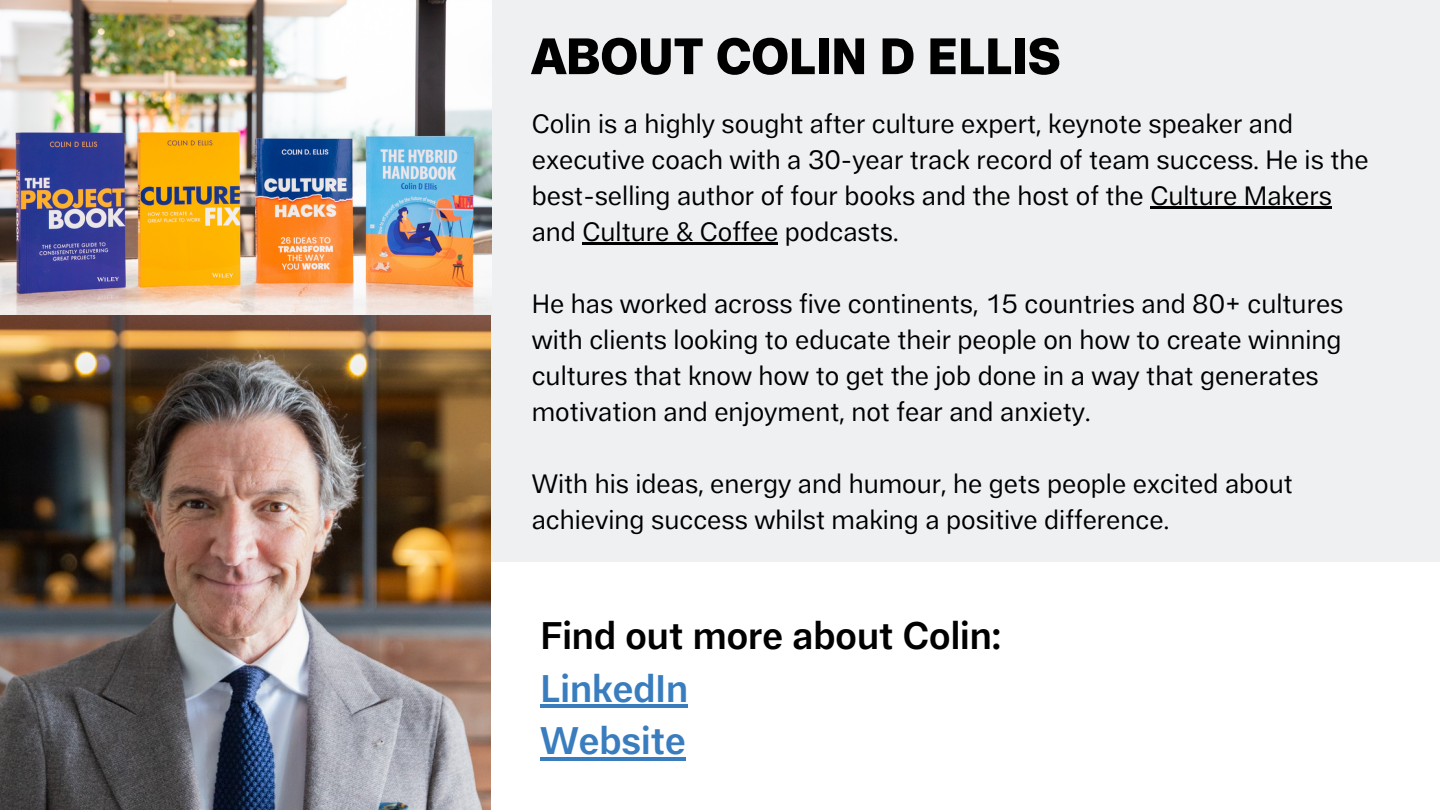
<style>
.page{position:relative;width:1440px;height:810px;background:#eff0f2}
.page>*{position:absolute;margin:0;border:0;box-sizing:border-box;transform-origin:0 0}
.t1{font:900 50px "Cabrion";color:#000}
.t2{font:600 37.6px "Cabrion";color:#010101}
.t3{font:600 37.6px "Cabrion";color:#397dbf}
.t4{font:26px/36px "Cabrion";color:#000}
</style>
<div class="page">
<div style="left:0;top:562px;width:1440px;height:248px;background:#fff"></div>
<img style="left:0;top:0;width:491px;height:810px">
<hr style="left:541px;top:704px;width:147px;height:4px;background:#397dbf">
<hr style="left:541px;top:757px;width:145px;height:3px;background:#397dbf">
<hr style="left:1150px;top:206px;width:182px;height:2px;background:#000">
<hr style="left:582px;top:242px;width:196px;height:2px;background:#000">
<p class="t1" style="left:532px;top:34px;width:531px">ABOUT COLIN D ELLIS</p>
<p class="t4" style="left:532px;top:107px;width:839px">Colin is a highly sought after culture expert, keynote speaker and executive coach with a 30-year track record of team success. He is the best-selling author of four books and the host of the Culture Makers and Culture &amp; Coffee podcasts.</p>
<p class="t4" style="left:532px;top:287px;width:813px">He has worked across five continents, 15 countries and 80+ cultures with clients looking to educate their people on how to create winning cultures that know how to get the job done in a way that generates motivation and enjoyment, not fear and anxiety.</p>
<p class="t4" style="left:532px;top:467px;width:763px">With his ideas, energy and humour, he gets people excited about achieving success whilst making a positive difference.</p>
<p class="t2" style="left:541px;top:619px;width:461px">Find out more about Colin:</p>
<p class="t3" style="left:541px;top:672px;width:149px">LinkedIn</p>
<p class="t3" style="left:541px;top:724px;width:147px">Website</p>
</div>
